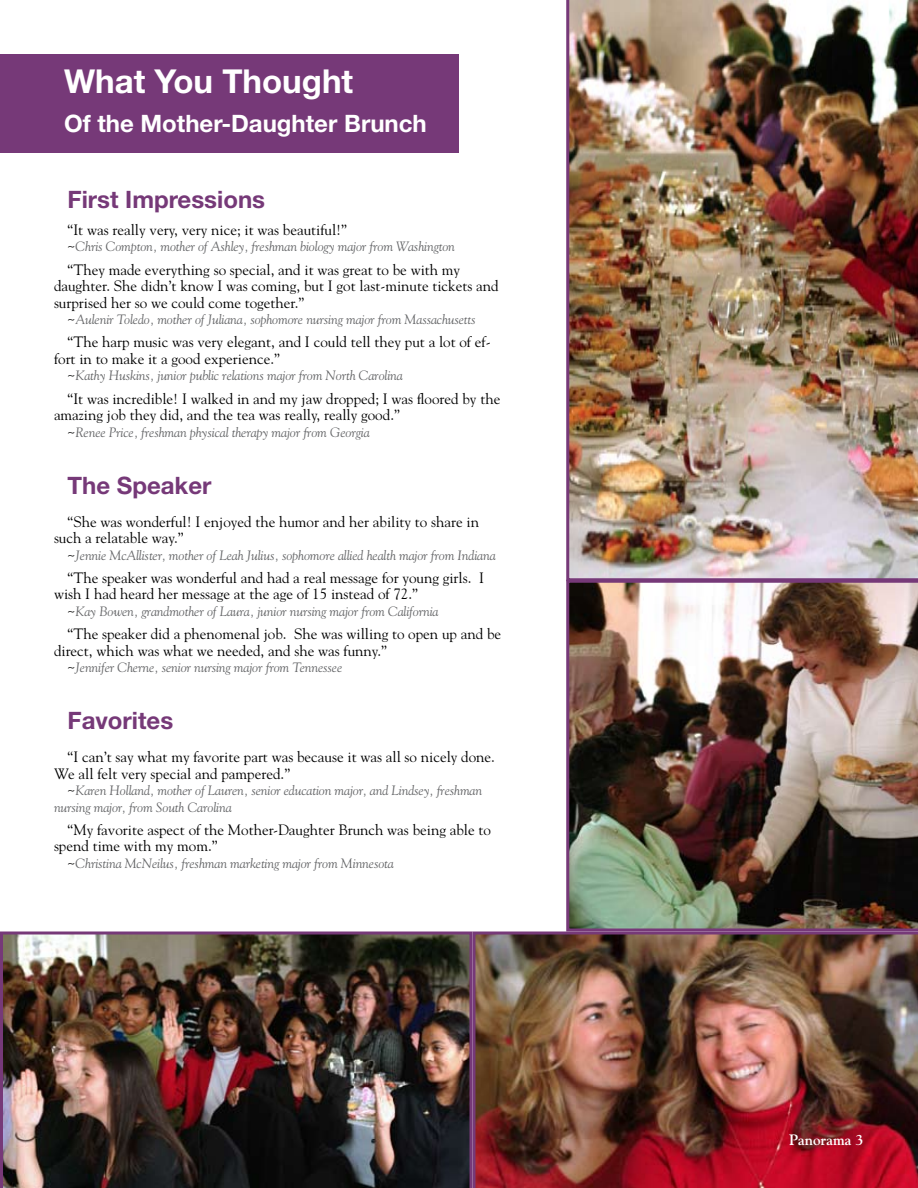
<style>
.page{position:relative;width:918px;height:1188px;background:#fff}
.page>*{position:absolute;margin:0;border:0;box-sizing:border-box;transform-origin:0 0}
.t1{font:700 33px "Helvetica Neue";color:#fff}
.t2{font:700 24px "Helvetica Neue";color:#763978}
.t3{font:700 24px "Helvetica Neue";color:#fff}
.t4{font:15px/16.5px "Goudy";color:#000}
.t5{font:700 15px "Goudy";color:#fff}
.t6{font:italic 13.5px/16.5px "Goudy";letter-spacing:-.01em;color:#636466}
.s1{font-style:normal;color:#000}
</style>
<div class="page">
<img style="left:566px;top:0;width:352px;height:580px">
<img style="left:472px;top:932px;width:446px;height:256px">
<div style="left:0;top:54px;width:459px;height:99px;background:#763978"></div>
<img style="left:0;top:932px;width:472px;height:256px">
<img style="left:566px;top:580px;width:352px;height:352px">
<svg style="left:856px;top:1135px;width:7px;height:10px"></svg>
<h1 class="t1" style="left:64px;top:61px;width:291px">What You Thought</h1>
<h2 class="t3" style="left:64px;top:109px;width:364px">Of the Mother-Daughter Brunch</h2>
<h2 class="t2" style="left:68px;top:184px;width:199px">First Impressions</h2>
<p class="t4" style="left:68px;top:221px;width:281px">“It was really very, very nice; it was beautiful!”</p>
<p class="t6" style="left:68px;top:238px;width:389px"><span class="s1">~</span>Chris Compton, mother of Ashley, freshman biology major from Washington</p>
<p class="t4" style="left:54px;top:261px;width:446px;text-indent:14px">“They made everything so special, and it was great to be with my daughter. She didn’t know I was coming, but I got last-minute tickets and surprised her so we could come together.”</p>
<p class="t6" style="left:68px;top:311px;width:410px"><span class="s1">~</span>Aulenir Toledo, mother of Juliana, sophomore nursing major from Massachusetts</p>
<p class="t4" style="left:54px;top:334px;width:438px;text-indent:14px">“The harp music was very elegant, and I could tell they put a lot of ef&shy;fort in to make it a good experience.”</p>
<p class="t6" style="left:68px;top:367px;width:337px"><span class="s1">~</span>Kathy Huskins, junior public relations major from North Carolina</p>
<p class="t4" style="left:54px;top:390px;width:448px;text-indent:14px">“It was incredible! I walked in and my jaw dropped; I was floored by the amazing job they did, and the tea was really, really good.”</p>
<p class="t6" style="left:68px;top:424px;width:304px"><span class="s1">~</span>Renee Price, freshman physical therapy major from Georgia</p>
<h2 class="t2" style="left:68px;top:470px;width:146px">The Speaker</h2>
<p class="t4" style="left:54px;top:513px;width:427px;text-indent:14px">“She was wonderful! I enjoyed the humor and her ability to share in such a relatable way.”</p>
<p class="t6" style="left:68px;top:547px;width:430px"><span class="s1">~</span>Jennie McAllister, mother of Leah Julius, sophomore allied health major from Indiana</p>
<p class="t4" style="left:54px;top:569px;width:432px;text-indent:14px">“The speaker was wonderful and had a real message for young girls. I wish I had heard her message at the age of 15 instead of 72.”</p>
<p class="t6" style="left:68px;top:603px;width:373px"><span class="s1">~</span>Kay Bowen, grandmother of Laura, junior nursing major from California</p>
<p class="t4" style="left:54px;top:625px;width:449px;text-indent:14px">“The speaker did a phenomenal job. She was willing to open up and be direct, which was what we needed, and she was funny.”</p>
<p class="t6" style="left:68px;top:659px;width:276px"><span class="s1">~</span>Jennifer Cherne, senior nursing major from Tennessee</p>
<h2 class="t2" style="left:68px;top:706px;width:107px">Favorites</h2>
<p class="t4" style="left:54px;top:748px;width:443px;text-indent:14px">“I can’t say what my favorite part was because it was all so nicely done.<br>We all felt very special and pampered.”</p>
<p class="t6" style="left:54px;top:782px;width:430px;text-indent:14px"><span class="s1">~</span>Karen Holland, mother of Lauren, senior education major, and Lindsey, freshman nursing major, from South Carolina</p>
<p class="t4" style="left:54px;top:821px;width:438px;text-indent:14px">“My favorite aspect of the Mother-Daughter Brunch was being able to spend time with my mom.”</p>
<p class="t6" style="left:68px;top:855px;width:328px"><span class="s1">~</span>Christina McNeilus, freshman marketing major from Minnesota</p>
<p class="t5" style="left:789px;top:1131px;width:64px">Panorama</p>
</div>
